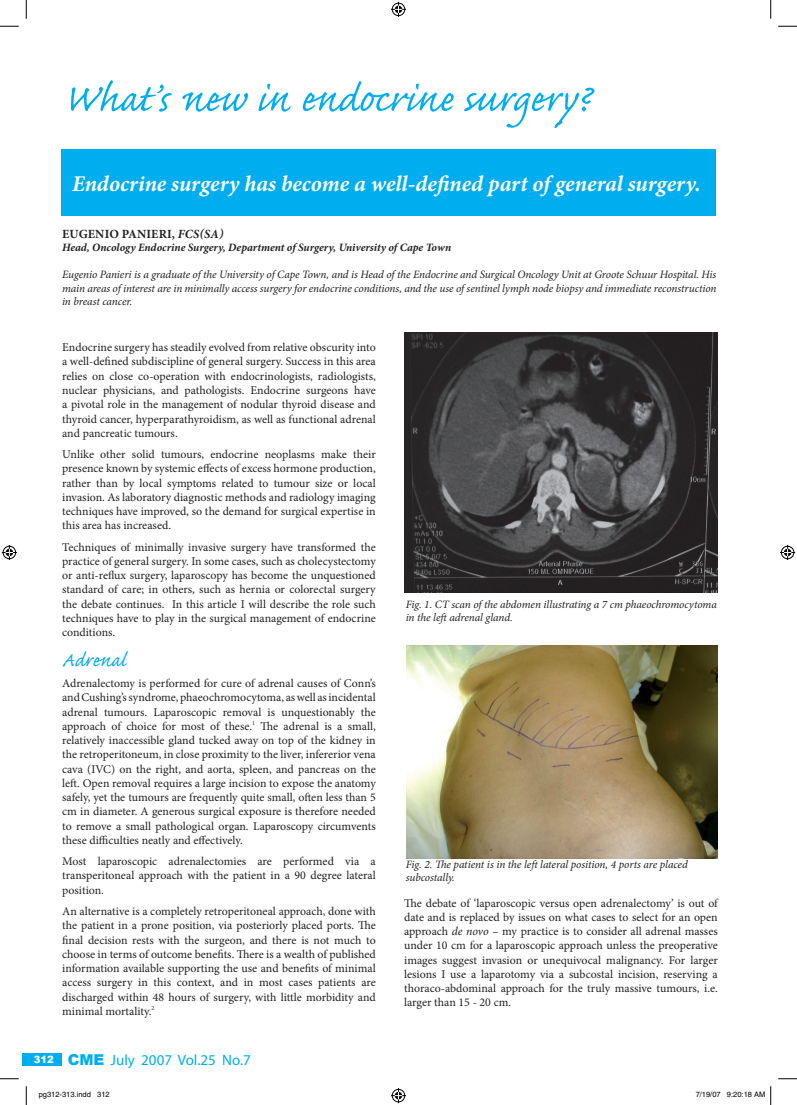
<style>
.page{position:relative;width:797px;height:1105px;background:#fff}
.page>*{position:absolute;margin:0;border:0;box-sizing:border-box;transform-origin:0 0}
.t1{font:50px "Caflisch Script Pro";letter-spacing:-.005em;color:#00aeef}
.t2{font:25px "Caflisch Script Pro";letter-spacing:-.005em;color:#00aeef}
.t3{font:italic 700 22.5px "Minion Pro";color:#fff}
.t4{font:15px "Myriad";color:#00aeef}
.t5{font:700 12.5px "Minion Pro";letter-spacing:.01em;color:#231f20}
.t6{font:11.88px/14.2px "Minion Pro";color:#231f20;text-align:justify}
.t7{font:italic 11.25px/13.5px "Minion Pro";letter-spacing:-.01em;color:#231f20}
.t8{font:italic 700 11.25px "Minion Pro";color:#231f20}
.t9{font:900 10px "Arial";color:#fff}
.t10{font:7.5px "Helvetica";color:#000}
.s1{font-style:italic}
.s2{font-family:"Arial";font-weight:900}
</style>
<div class="page">
<div style="left:22px;top:1053px;width:40px;height:12px;background:#00aeef"></div>
<div style="left:61px;top:149px;width:655px;height:66px;background:#00aeef"></div>
<img style="left:404px;top:333px;width:313px;height:259px">
<img style="left:407px;top:645px;width:310px;height:213px">
<svg style="left:0;top:25px;width:19px;height:2px"></svg>
<svg style="left:778px;top:25px;width:19px;height:2px"></svg>
<svg style="left:0;top:1078px;width:19px;height:1px"></svg>
<svg style="left:778px;top:1078px;width:19px;height:1px"></svg>
<svg style="left:25px;top:0;width:2px;height:19px"></svg>
<svg style="left:25px;top:1086px;width:2px;height:19px"></svg>
<svg style="left:770px;top:0;width:1px;height:19px"></svg>
<svg style="left:391px;top:2px;width:15px;height:15px"></svg>
<svg style="left:391px;top:1088px;width:15px;height:15px"></svg>
<svg style="left:2px;top:545px;width:15px;height:15px"></svg>
<svg style="left:780px;top:545px;width:15px;height:15px"></svg>
<svg style="left:770px;top:1086px;width:1px;height:19px"></svg>
<h1 class="t1" style="left:63px;top:73px;width:527px">What’s new in end ocrine surgery?</h1>
<h3 class="t3" style="left:72px;top:167px;width:630px">Endocrine surgery has become a well-defined part of general surgery.</h3>
<p class="t5" style="left:62px;top:225px;width:163px">EUGENIO PANIERI, <span class="s1">FCS(SA)</span></p>
<p class="t8" style="left:62px;top:240px;width:390px">Head, Oncology Endocrine Surgery, Department of Surgery, University of Cape Town</p>
<p class="t7" style="left:62px;top:268px;width:656px;text-align:justify">Eugenio Panieri is a graduate of the University of Cape Town, and is Head of the Endocrine and Surgical Oncology Unit at Groote Schuur Hospital. His main areas of interest are in minimally access surgery for endocrine conditions, and the use of sentinel lymph node biopsy and immediate reconstruction in breast cancer.</p>
<p class="t6" style="left:62px;top:340px;width:315px">Endocrine surgery has steadily evolved from relative obscurity into a well-defined subdiscipline of general surgery. Success in this area relies on close co-operation with endocrinologists, radiologists, nuclear physicians, and pathologists. Endocrine surgeons have a pivotal role in the management of nodular thyroid disease and thyroid cancer, hyperparathyroidism, as well as functional adrenal and pancreatic tumours.</p>
<p class="t6" style="left:62px;top:447px;width:315px">Unlike other solid tumours, endocrine neoplasms make their presence known by systemic effects of excess hormone production, rather than by local symptoms related to tumour size or local invasion. As laboratory diagnostic methods and radiology imaging techniques have improved, so the demand for surgical expertise in this area has increased.</p>
<p class="t6" style="left:62px;top:540px;width:315px">Techniques of minimally invasive surgery have transformed the practice of general surgery. In some cases, such as cholecystectomy or anti-reflux surgery, laparoscopy has become the unquestioned standard of care; in others, such as hernia or colorectal surgery the debate continues. In this article I will describe the role such techniques have to play in the surgical management of endocrine conditions.</p>
<h2 class="t2" style="left:62px;top:647px;width:66px">Adrenal</h2>
<p class="t6" style="left:62px;top:676px;width:315px">Adrenalectomy is performed for cure of adrenal causes of Conn’s and Cushing’s syndrome, phaeochromocytoma, as well as incidental adrenal tumours. Laparoscopic removal is unquestionably the approach of choice for most of these.<sup>1</sup> The adrenal is a small, relatively inaccessible gland tucked away on top of the kidney in the retroperitoneum, in close proximity to the liver, infererior vena cava (IVC) on the right, and aorta, spleen, and pancreas on the left. Open removal requires a large incision to expose the anatomy safely, yet the tumours are frequently quite small, often less than 5 cm in diameter. A generous surgical exposure is therefore needed to remove a small pathological organ. Laparoscopy circumvents these difficulties neatly and effectively.</p>
<p class="t6" style="left:62px;top:854px;width:315px">Most laparoscopic adrenalectomies are performed via a transperitoneal approach with the patient in a 90 degree lateral position.</p>
<p class="t6" style="left:62px;top:904px;width:315px">An alternative is a completely retroperitoneal approach, done with the patient in a prone position, via posteriorly placed ports. The final decision rests with the surgeon, and there is not much to choose in terms of outcome benefits. There is a wealth of published information available supporting the use and benefits of minimal access surgery in this context, and in most cases patients are discharged within 48 hours of surgery, with little morbidity and minimal mortality.<sup>2</sup></p>
<p class="t6" style="left:404px;top:896px;width:315px">The debate of ‘laparoscopic versus open adrenalectomy’ is out of date and is replaced by issues on what cases to select for an open approach <span class="s1">de novo</span> – my practice is to consider all adrenal masses under 10 cm for a laparoscopic approach unless the preoperative images suggest invasion or unequivocal malignancy. For larger lesions I use a laparotomy via a subcostal incision, reserving a thoraco-abdominal approach for the truly massive tumours, i.e. larger than 15 - 20 cm.</p>
<p class="t7" style="left:405px;top:597px;width:313px">Fig. 1. CT scan of the abdomen illustrating a 7 cm phaeochromocytoma in the left adrenal gland.</p>
<p class="t7" style="left:406px;top:857px;width:283px">Fig. 2. The patient is in the left lateral position, 4 ports are placed subcostally.</p>
<p class="t9" style="left:34px;top:1054px;width:22px">312</p>
<p class="t4" style="left:68px;top:1052px;width:184px"><span class="s2">CME</span> July 2007 Vol.25 No.7</p>
<p class="t10" style="left:39px;top:1090px;width:72px">pg312-313.indd 312</p>
<p class="t10" style="left:695px;top:1090px;width:71px">7/19/07 9:20:18 AM</p>
</div>
